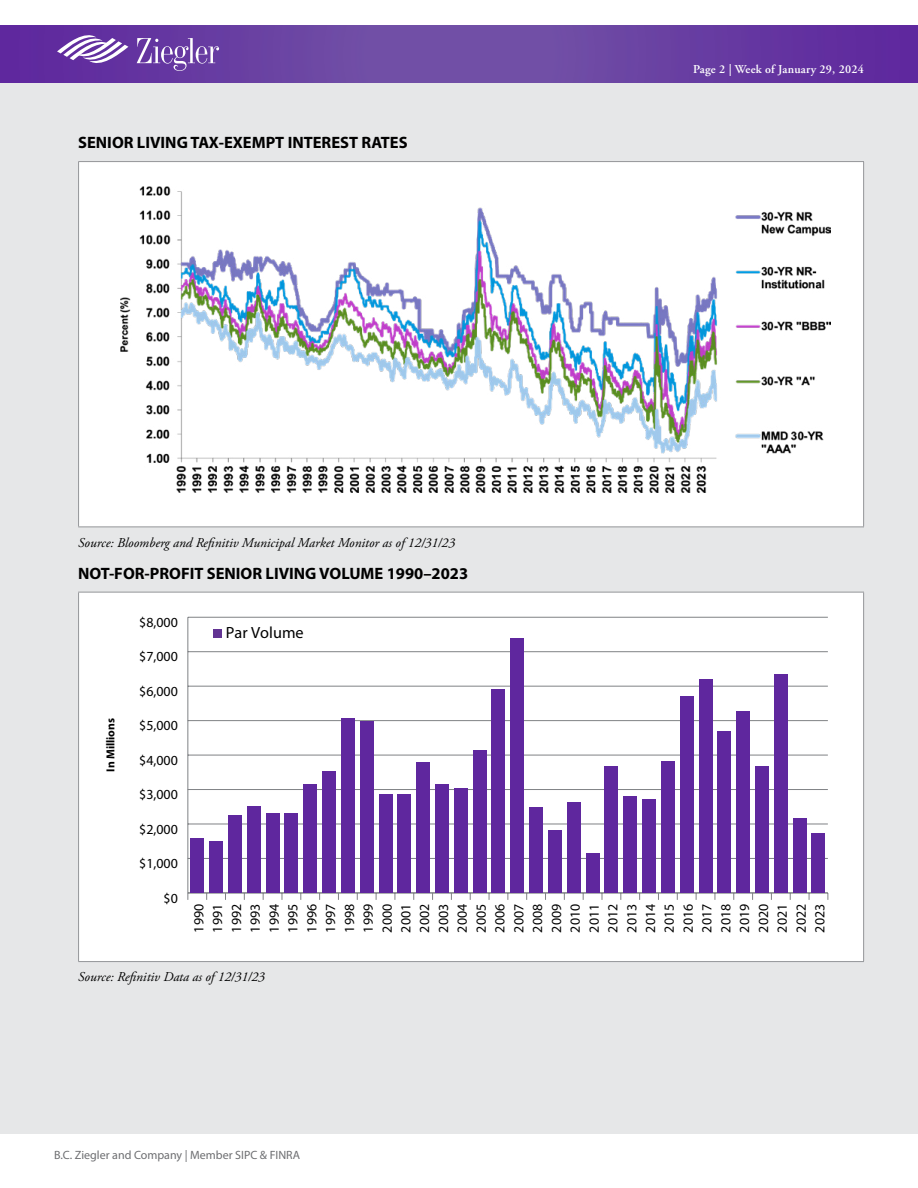
<style>
.page{position:relative;width:918px;height:1188px;background:#fff}
.page>*{position:absolute;margin:0;border:0;box-sizing:border-box;transform-origin:0 0}
.t1{font:700 16.5px "Myriad Pro";color:#000}
.t2{font:16.2px "Myriad Pro";color:#000}
.t3{font:13.95px/18.8px "Myriad Pro";color:#000;text-align:justify}
.t4{font:italic 13.5px "Adobe Garamond Pro";color:#000}
.t5{font:12px "Myriad Pro";color:#6d6e71}
.t6{font:600 12px "Adobe Garamond Pro";letter-spacing:.02em;color:#fff}
.t7{font:700 11.55px "Myriad Pro";color:#000}
</style>
<div class="page">
<div style="left:0;top:79px;width:918px;height:1055px;background:#e6e7e8"></div>
<svg style="left:0;top:25px;width:918px;height:58px;background:#683ea2"></svg>
<svg style="left:137px;top:38px;width:82px;height:33px;background:#825eb3"></svg>
<svg style="left:57px;top:36px;width:71px;height:32px"></svg>
<div style="left:79px;top:162px;width:785px;height:365px;background:#fff"></div>
<hr style="left:78px;top:161px;width:786px;height:1px;background:#939598">
<hr style="left:78px;top:162px;width:1px;height:364px;background:#939598">
<hr style="left:863px;top:162px;width:1px;height:364px;background:#939598">
<hr style="left:78px;top:526px;width:786px;height:1px;background:#939598">
<img style="left:121px;top:186px;width:709px;height:307px">
<div style="left:79px;top:592px;width:785px;height:370px;background:#fff"></div>
<hr style="left:78px;top:592px;width:786px;height:1px;background:#939598">
<hr style="left:78px;top:592px;width:1px;height:369px;background:#939598">
<hr style="left:863px;top:592px;width:1px;height:369px;background:#939598">
<hr style="left:78px;top:961px;width:786px;height:1px;background:#939598">
<hr style="left:188px;top:617px;width:1px;height:276px;background:#808285">
<hr style="left:188px;top:893px;width:640px;height:1px;background:#808285">
<hr style="left:188px;top:858px;width:640px;height:1px;background:#808285">
<hr style="left:188px;top:824px;width:640px;height:1px;background:#808285">
<hr style="left:188px;top:789px;width:640px;height:1px;background:#808285">
<hr style="left:188px;top:755px;width:640px;height:1px;background:#808285">
<hr style="left:188px;top:720px;width:640px;height:1px;background:#808285">
<hr style="left:188px;top:686px;width:640px;height:1px;background:#808285">
<hr style="left:188px;top:651px;width:640px;height:1px;background:#808285">
<hr style="left:188px;top:617px;width:640px;height:1px;background:#808285">
<div style="left:190px;top:839px;width:14px;height:54px;background:#5f279e"></div>
<div style="left:209px;top:842px;width:14px;height:51px;background:#5f279e"></div>
<div style="left:228px;top:816px;width:14px;height:77px;background:#5f279e"></div>
<div style="left:247px;top:807px;width:14px;height:86px;background:#5f279e"></div>
<div style="left:266px;top:813px;width:13px;height:80px;background:#5f279e"></div>
<div style="left:285px;top:814px;width:13px;height:79px;background:#5f279e"></div>
<div style="left:303px;top:785px;width:14px;height:108px;background:#5f279e"></div>
<div style="left:322px;top:771px;width:14px;height:122px;background:#5f279e"></div>
<div style="left:341px;top:718px;width:14px;height:175px;background:#5f279e"></div>
<div style="left:360px;top:721px;width:13px;height:172px;background:#5f279e"></div>
<div style="left:379px;top:795px;width:13px;height:98px;background:#5f279e"></div>
<div style="left:398px;top:794px;width:13px;height:99px;background:#5f279e"></div>
<div style="left:416px;top:763px;width:14px;height:130px;background:#5f279e"></div>
<div style="left:435px;top:784px;width:14px;height:109px;background:#5f279e"></div>
<div style="left:454px;top:788px;width:14px;height:105px;background:#5f279e"></div>
<div style="left:473px;top:750px;width:13px;height:143px;background:#5f279e"></div>
<div style="left:492px;top:689px;width:13px;height:204px;background:#5f279e"></div>
<div style="left:511px;top:638px;width:13px;height:255px;background:#5f279e"></div>
<div style="left:529px;top:807px;width:14px;height:86px;background:#5f279e"></div>
<div style="left:548px;top:831px;width:14px;height:62px;background:#5f279e"></div>
<div style="left:567px;top:802px;width:14px;height:91px;background:#5f279e"></div>
<div style="left:586px;top:853px;width:13px;height:40px;background:#5f279e"></div>
<div style="left:605px;top:767px;width:13px;height:126px;background:#5f279e"></div>
<div style="left:623px;top:797px;width:14px;height:96px;background:#5f279e"></div>
<div style="left:642px;top:799px;width:14px;height:94px;background:#5f279e"></div>
<div style="left:661px;top:762px;width:14px;height:131px;background:#5f279e"></div>
<div style="left:680px;top:697px;width:13px;height:196px;background:#5f279e"></div>
<div style="left:699px;top:679px;width:13px;height:214px;background:#5f279e"></div>
<div style="left:718px;top:731px;width:13px;height:162px;background:#5f279e"></div>
<div style="left:736px;top:712px;width:14px;height:181px;background:#5f279e"></div>
<div style="left:755px;top:767px;width:14px;height:126px;background:#5f279e"></div>
<div style="left:774px;top:674px;width:14px;height:219px;background:#5f279e"></div>
<div style="left:793px;top:818px;width:13px;height:75px;background:#5f279e"></div>
<div style="left:812px;top:833px;width:13px;height:60px;background:#5f279e"></div>
<div style="left:213px;top:629px;width:9px;height:9px;background:#623393"></div>
<p class="t1" style="left:78px;top:132px;width:331px">SENIOR LIVING TAX-EXEMPT INTEREST RATES</p>
<p class="t4" style="left:78px;top:534px;width:378px">Source: Bloomberg and Refinitiv Municipal Market Monitor as of 12/31/23</p>
<p class="t1" style="left:78px;top:563px;width:392px">NOT-FOR-PROFIT SENIOR LIVING VOLUME 1990–2023</p>
<p class="t7" style="left:103px;top:772px;width:55px;rotate:-90deg">In Millions</p>
<p class="t3" style="left:139px;top:613px;width:40px">$8,000</p>
<p class="t3" style="left:139px;top:647px;width:40px">$7,000</p>
<p class="t3" style="left:139px;top:682px;width:40px">$6,000</p>
<p class="t3" style="left:139px;top:716px;width:40px">$5,000</p>
<p class="t3" style="left:139px;top:751px;width:40px">$4,000</p>
<p class="t3" style="left:139px;top:785px;width:40px">$3,000</p>
<p class="t3" style="left:139px;top:819px;width:40px">$2,000</p>
<p class="t3" style="left:139px;top:854px;width:40px">$1,000</p>
<p class="t2" style="left:226px;top:623px;width:79px">Par Volume</p>
<p class="t6" style="left:693px;top:62px;width:172px">Page 2 | Week of January 29, 2024</p>
<p class="t3" style="left:164px;top:888px;width:16px">$0</p>
<p class="t3" style="left:189px;top:933px;width:30px;rotate:-90deg">1990<br>1991<br>1992<br>1993<br>1994<br>1995<br>1996<br>1997<br>1998<br>1999<br>2000<br>2001<br>2002<br>2003<br>2004<br>2005<br>2006<br>2007<br>2008<br>2009<br>2010<br>2011<br>2012<br>2013<br>2014<br>2015<br>2016<br>2017<br>2018<br>2019<br>2020<br>2021<br>2022<br>2023</p>
<p class="t4" style="left:78px;top:969px;width:188px">Source: Refinitiv Data as of 12/31/23</p>
<p class="t5" style="left:54px;top:1147px;width:248px">B.C. Ziegler and Company | Member SIPC &amp; FINRA</p>
</div>
